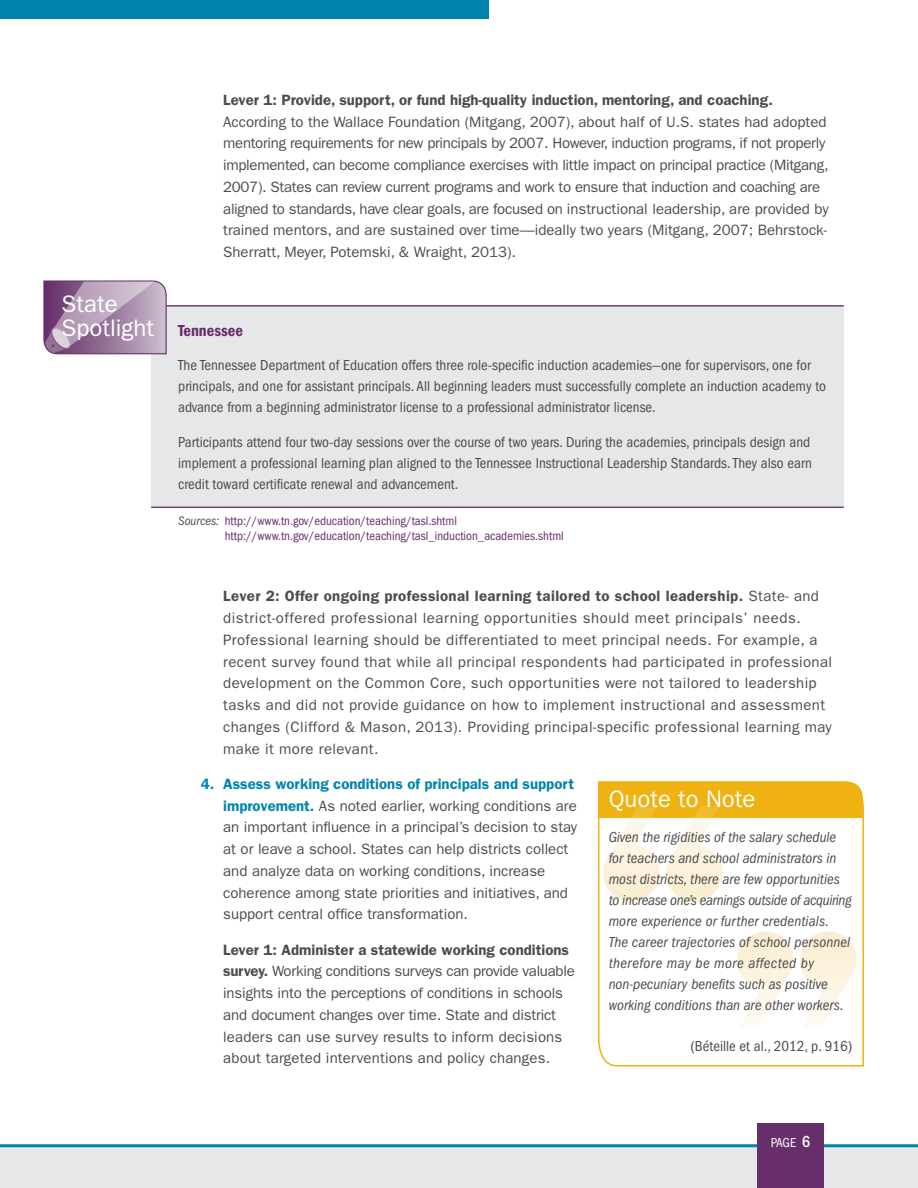
<style>
.page{position:relative;width:918px;height:1188px;background:#fff}
.page>*{position:absolute;margin:0;border:0;box-sizing:border-box;transform-origin:0 0}
.t1{font:24px/24px "ITC Franklin Gothic Std";color:#fff}
.t2{font:16.5px "ITC Franklin Gothic Std Dm Cd";color:#662e6b}
.t3{font:15px/21.8px "ITC Franklin Gothic Std";color:#4b4c4d}
.t4{font:condensed 15px/21px "ITC Franklin Gothic Std";color:#4b4c4d}
.t5{font:15px/21.8px "ITC Franklin Gothic Std";letter-spacing:.025em;color:#4b4c4d}
.t6{font:15px/21.8px "ITC Franklin Gothic Std";letter-spacing:-.02em;color:#4b4c4d}
.t7{font:italic condensed 15px/21px "ITC Franklin Gothic Std";color:#4b4c4d}
.t8{font:600 15px "ITC Franklin Gothic Std";color:#4b4c4d}
.t9{font:condensed 13.5px "ITC Franklin Gothic Std";color:#fff}
.t10{font:condensed 12.75px/15.8px "ITC Franklin Gothic Std";color:#662e6b}
.s1{font-style:italic;color:#4b4c4d}
.s2{font-weight:600}
.s3{font-weight:600;color:#0084ae}
.s4{font-weight:500;font-size:16.5px}
</style>
<div class="page">
<div style="left:0;top:1147px;width:918px;height:41px;background:#e6e7e9"></div>
<hr style="left:0;top:1144px;width:918px;height:3px;background:#0084ae">
<div style="left:758px;top:1123px;width:66px;height:65px;background:#662e6b"></div>
<div style="left:0;top:0;width:489px;height:19px;background:#0084ae"></div>
<div style="left:151px;top:306px;width:692px;height:201px;background:#e6e7e9"></div>
<hr style="left:151px;top:305px;width:693px;height:2px;background:#713f74">
<hr style="left:151px;top:507px;width:693px;height:1px;background:#713f74">
<svg style="left:43px;top:280px;width:124px;height:75px;background:#a88caa"></svg>
<svg style="left:598px;top:781px;width:266px;height:286px"></svg>
<div style="left:666px;top:845px;width:57px;height:56px;background:#fcf0d9;border-radius:50%"></div>
<div style="left:603px;top:845px;width:57px;height:56px;background:#fcf0d9;border-radius:50%"></div>
<svg style="left:599px;top:782px;width:264px;height:74px"></svg>
<h1 class="t1" style="left:62px;top:292px;width:94px">State<br>Spotlight</h1>
<p class="t8" style="left:223px;top:91px;width:551px">Lever 1: Provide, support, or fund high-quality induction, mentoring, and coaching.</p>
<p class="t6" style="left:223px;top:111px;width:607px">According to the Wallace Foundation (Mitgang, 2007), about half of U.S. states had adopted mentoring requirements for new principals by 2007. However, induction programs, if not properly implemented, can become compliance exercises with little impact on principal practice (Mitgang, 2007). States can review current programs and work to ensure that induction and coaching are aligned to standards, have clear goals, are focused on instructional leadership, are provided by trained mentors, and are sustained over time—ideally two years (Mitgang, 2007; Behrstock-Sherratt, Meyer, Potemski, &amp; Wraight, 2013).</p>
<p class="t2" style="left:178px;top:321px;width:66px">Tennessee</p>
<p class="t4" style="left:178px;top:355px;width:650px">The Tennessee Department of Education offers three role-specific induction academies—one for supervisors, one for principals, and one for assistant principals. All beginning leaders must successfully complete an induction academy to advance from a beginning administrator license to a professional administrator license.</p>
<p class="t4" style="left:178px;top:431px;width:635px;text-align:justify">Participants attend four two-day sessions over the course of two years. During the academies, principals design and implement a professional learning plan aligned to the Tennessee Instructional Leadership Standards. They also earn credit toward certificate renewal and advancement.</p>
<p class="t10" style="left:225px;top:513px;width:341px;text-indent:-46px"><span class="s1">Sources:</span> http://www.tn.gov/education/teaching/tasl.shtml http://www.tn.gov/education/teaching/tasl_induction_academies.shtml</p>
<p class="t5" style="left:223px;top:585px;width:611px"><span class="s2">Lever 2: Offer ongoing professional learning tailored to school leadership.</span> State- and district-offered professional learning opportunities should meet principals’ needs.<br>Professional learning should be differentiated to meet principal needs. For example, a recent survey found that while all principal respondents had participated in professional development on the Common Core, such opportunities were not tailored to leadership tasks and did not provide guidance on how to implement instructional and assessment changes (Clifford &amp; Mason, 2013). Providing principal-specific professional learning may make it more relevant.</p>
<p class="t3" style="left:223px;top:773px;width:356px;text-indent:-22px"><span class="s3">4. Assess working conditions of principals and support improvement.</span> As noted earlier, working conditions are an important influence in a principal’s decision to stay at or leave a school. States can help districts collect and analyze data on working conditions, increase coherence among state priorities and initiatives, and support central office transformation.</p>
<p class="t3" style="left:223px;top:939px;width:353px"><span class="s2">Lever 1: Administer a statewide working conditions survey.</span> Working conditions surveys can provide valuable insights into the perceptions of conditions in schools and document changes over time. State and district leaders can use survey results to inform decisions about targeted interventions and policy changes.</p>
<h1 class="t1" style="left:609px;top:787px;width:148px">Quote to Note</h1>
<p class="t7" style="left:609px;top:826px;width:245px">Given the rigidities of the salary schedule for teachers and school administrators in most districts, there are few opportunities to increase one’s earnings outside of acquiring more experience or further credentials.<br>The career trajectories of school personnel therefore may be more affected by non-pecuniary benefits such as positive working conditions than are other workers.</p>
<p class="t4" style="left:690px;top:1035px;width:164px">(Béteille et al., 2012, p. 916)</p>
<p class="t9" style="left:771px;top:1135px;width:41px">PAGE <span class="s4">6</span></p>
</div>
